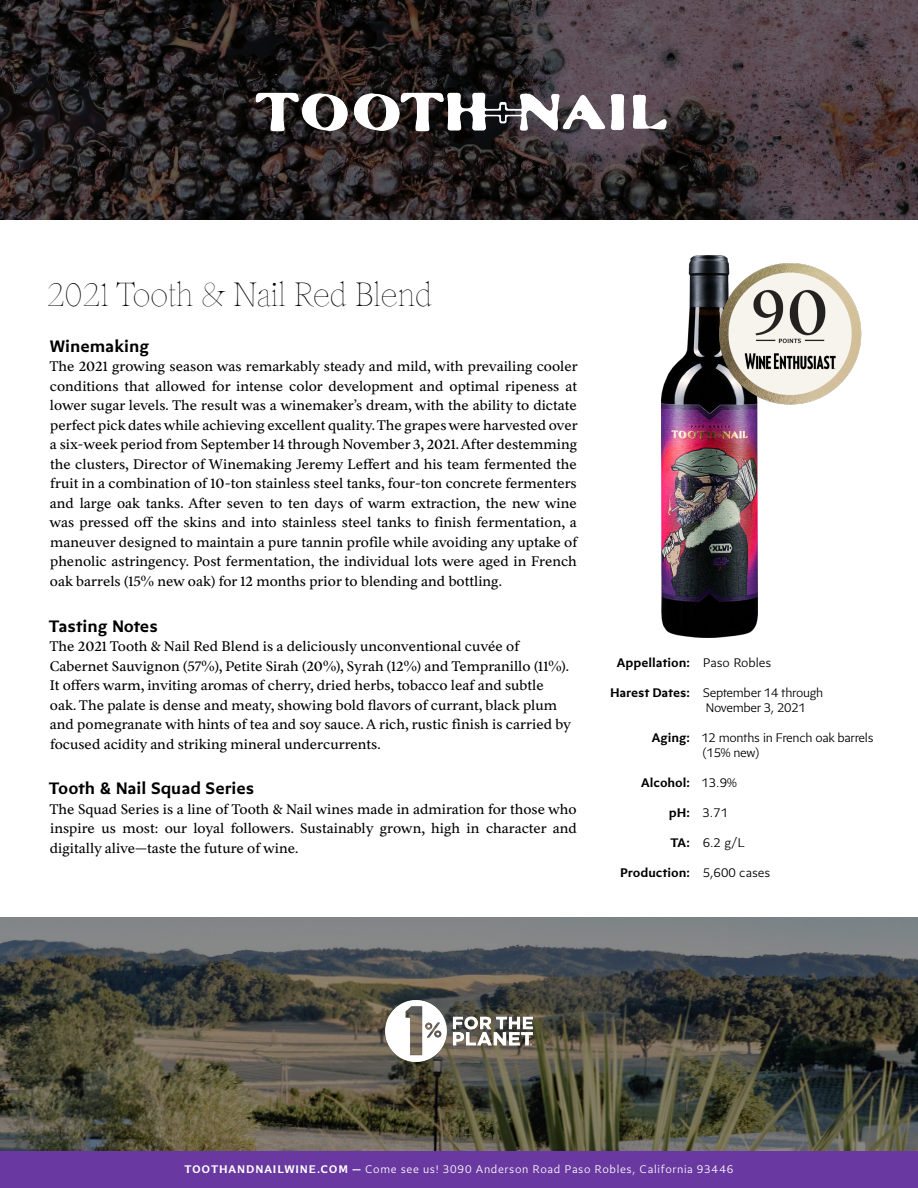
<style>
.page{position:relative;width:918px;height:1188px;background:#fff}
.page>*{position:absolute;margin:0;border:0;box-sizing:border-box;transform-origin:0 0}
.t1{font:34.5px "Inferi Dante";letter-spacing:-.02em;color:#000}
.t2{font:700 18px "Cobalte";color:#000}
.t3{font:14.25px/19.5px "Inferi";color:#000;text-align:justify}
.t4{font:300 13.5px/15px "Cobalte";letter-spacing:-.02em;color:#000}
.t5{font:700 13.5px "Cobalte";color:#000}
.t6{font:300 13.5px "Cobalte";color:#000}
.t7{font:300 12px "Cobalte";letter-spacing:.055em;color:#fff}
.s1{font-weight:700}
</style>
<div class="page">
<div style="left:0;top:1151px;width:918px;height:37px;background:#6938a0"></div>
<img style="left:661px;top:255px;width:96px;height:382px">
<svg style="left:0;top:918px;width:918px;height:233px;background:#535349"></svg>
<img style="left:385px;top:1001px;width:148px;height:61px">
<svg style="left:0;top:0;width:918px;height:220px;background:#342b2d"></svg>
<img style="left:255px;top:93px;width:411px;height:38px">
<img style="left:716px;top:259px;width:146px;height:148px">
<h1 class="t1" style="left:47px;top:274px;width:387px">2021 Tooth &amp; Nail Red Blend</h1>
<p class="t2" style="left:50px;top:335px;width:101px">Winemaking</p>
<p class="t3" style="left:49px;top:357px;width:530px">The 2021 growing season was remarkably steady and mild, with prevailing cooler conditions that allowed for intense color development and optimal ripeness at lower sugar levels. The result was a winemaker’s dream, with the ability to dictate perfect pick dates while achieving excellent quality. The grapes were harvested over a six-week period from September 14 through November 3, 2021. After destemming the clusters, Director of Winemaking Jeremy Leffert and his team fermented the fruit in a combination of 10-ton stainless steel tanks, four-ton concrete fermenters and large oak tanks. After seven to ten days of warm extraction, the new wine was pressed off the skins and into stainless steel tanks to finish fermentation, a maneuver designed to maintain a pure tannin profile while avoiding any uptake of phenolic astringency. Post fermentation, the individual lots were aged in French oak barrels (15% new oak) for 12 months prior to blending and bottling.</p>
<p class="t2" style="left:49px;top:614px;width:110px">Tasting Notes</p>
<p class="t3" style="left:49px;top:637px;width:523px;text-align:left">The 2021 Tooth &amp; Nail Red Blend is a deliciously unconventional cuvée of Cabernet Sauvignon (57%), Petite Sirah (20%), Syrah (12%) and Tempranillo (11%).<br>It offers warm, inviting aromas of cherry, dried herbs, tobacco leaf and subtle oak. The palate is dense and meaty, showing bold flavors of currant, black plum and pomegranate with hints of tea and soy sauce. A rich, rustic finish is carried by focused acidity and striking mineral undercurrents.</p>
<p class="t2" style="left:49px;top:777px;width:207px">Tooth &amp; Nail Squad Series</p>
<p class="t3" style="left:49px;top:799px;width:529px">The Squad Series is a line of Tooth &amp; Nail wines made in admiration for those who inspire us most: our loyal followers. Sustainably grown, high in character and digitally alive—taste the future of wine.</p>
<p class="t5" style="left:617px;top:654px;width:74px">Appellation:</p>
<p class="t5" style="left:610px;top:684px;width:81px">Harest Dates:</p>
<p class="t5" style="left:652px;top:729px;width:40px">Aging:</p>
<p class="t5" style="left:641px;top:774px;width:50px">Alcohol:</p>
<p class="t5" style="left:669px;top:804px;width:23px">pH:</p>
<p class="t5" style="left:671px;top:834px;width:21px">TA:</p>
<p class="t5" style="left:620px;top:864px;width:71px">Production:</p>
<p class="t4" style="left:703px;top:654px;width:70px">Paso Robles</p>
<p class="t4" style="left:703px;top:684px;width:122px">September 14 through<br>November 3, 2021</p>
<p class="t4" style="left:701px;top:729px;width:174px">12 months in French oak barrels (15% new)</p>
<p class="t4" style="left:701px;top:774px;width:37px">13.9%</p>
<p class="t4" style="left:703px;top:804px;width:27px">3.71</p>
<p class="t4" style="left:703px;top:834px;width:44px">6.2 g/L</p>
<p class="t6" style="left:703px;top:864px;width:69px">5,600 cases</p>
<p class="t7" style="left:184px;top:1161px;width:551px"><span class="s1">TOOTHANDNAILWINE.COM —</span> Come see us! 3090 Anderson Road Paso Robles, California 93446</p>
</div>
